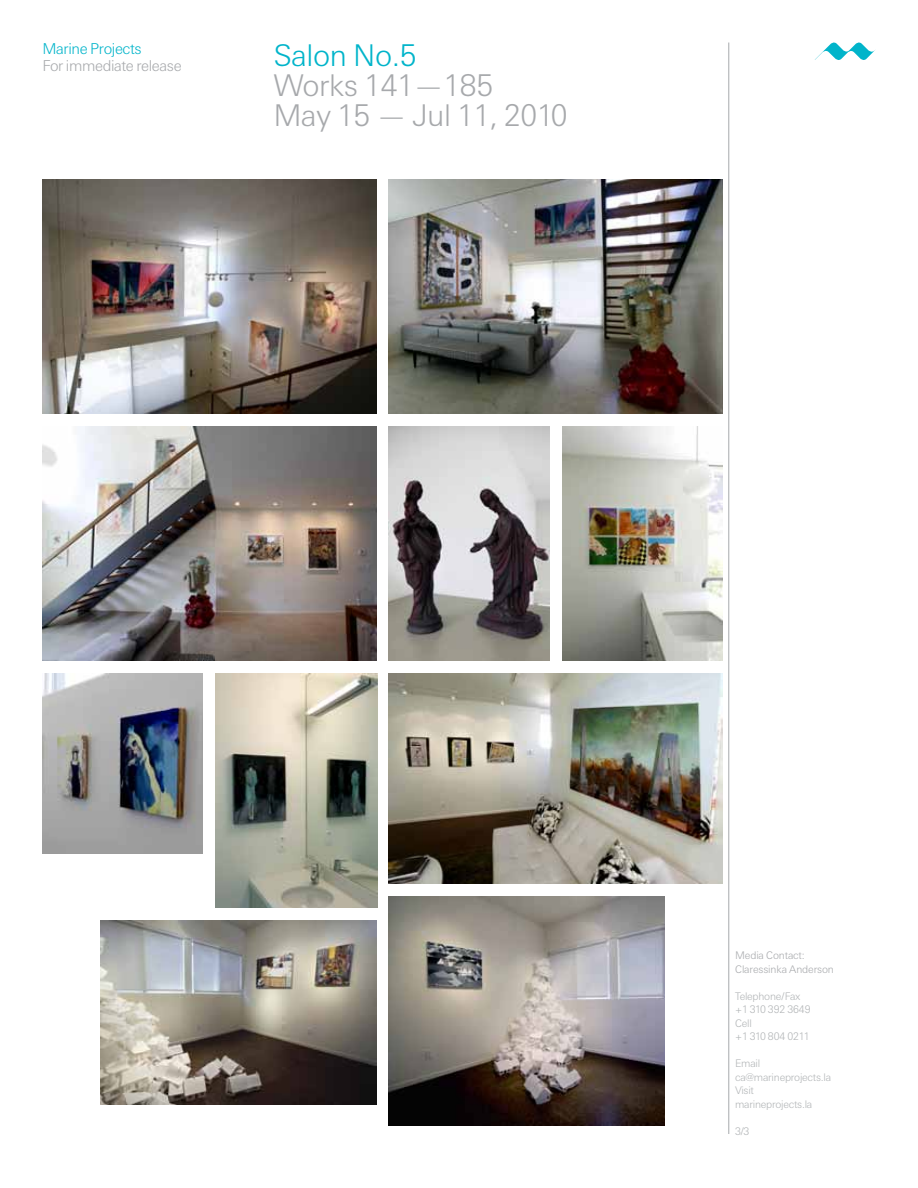
<style>
.page{position:relative;width:918px;height:1188px;background:#fff}
.page>*{position:absolute;margin:0;border:0;box-sizing:border-box;transform-origin:0 0}
.t1{font:300 30px/30px "Linotype Univers Basic";letter-spacing:-.015em;color:#a7a9ac}
.t2{font:300 30px "Linotype Univers Basic";letter-spacing:-.015em;color:#01b4ca}
.t3{font:300 15px "Linotype Univers Basic";letter-spacing:-.025em;color:#a7a9ac}
.t4{font:300 15px "Linotype Univers Basic";letter-spacing:-.025em;color:#01b4ca}
.t5{font:300 10.5px/13.5px "Linotype Univers Basic";letter-spacing:-.02em;color:#b1b4b6}
.t6{font:300 10.5px/13.5px "Linotype Univers Basic";letter-spacing:-.015em;color:#a7a9ac}
</style>
<div class="page">
<svg style="left:815px;top:42px;width:60px;height:18px"></svg>
<hr style="left:729px;top:43px;width:1px;height:1091px;background:#a7a9ac">
<img style="left:389px;top:180px;width:333px;height:234px">
<img style="left:389px;top:427px;width:160px;height:234px">
<img style="left:562px;top:427px;width:160px;height:234px">
<img style="left:43px;top:427px;width:333px;height:234px">
<img style="left:43px;top:180px;width:333px;height:233px">
<img style="left:389px;top:674px;width:333px;height:209px">
<img style="left:216px;top:674px;width:161px;height:234px">
<img style="left:42px;top:674px;width:161px;height:180px">
<img style="left:100px;top:920px;width:276px;height:184px">
<img style="left:389px;top:897px;width:276px;height:229px">
<h2 class="t4" style="left:43px;top:40px;width:101px">Marine Projects</h2>
<h2 class="t3" style="left:43px;top:57px;width:141px">For immediate release</h2>
<h1 class="t2" style="left:273px;top:38px;width:145px">Salon No.5</h1>
<h1 class="t1" style="left:273px;top:70px;width:296px">Works 141—185<br>May 15 — Jul 11, 2010</h1>
<p class="t6" style="left:735px;top:949px;width:100px">Media Contact:<br>Claressinka Anderson</p>
<p class="t5" style="left:735px;top:989px;width:77px">Telephone/Fax +1 310 392 3649<br>Cell<br>+1 310 804 0211</p>
<p class="t5" style="left:735px;top:1057px;width:97px">Email ca@marineprojects.la<br>Visit marineprojects.la</p>
<p class="t5" style="left:735px;top:1124px;width:16px">3/3</p>
</div>
